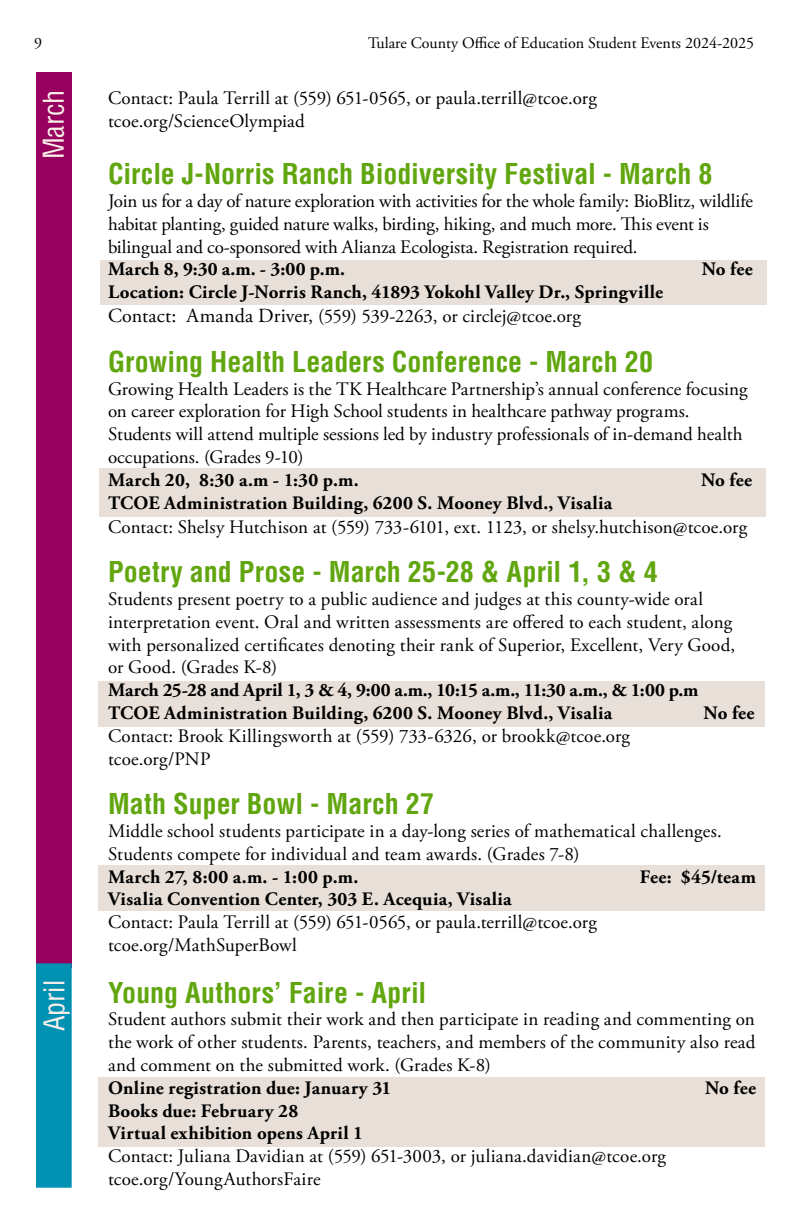
<style>
.page{position:relative;width:792px;height:1224px;background:#fff}
.page>*{position:absolute;margin:0;border:0;box-sizing:border-box;transform-origin:0 0}
.t1{font:700 condensed 28px "Helvetica LT Std";letter-spacing:.005em;color:#61a60e}
.t2{font:condensed 28px "Helvetica LT Std";color:#f8efe8}
.t3{font:19px/22.8px "Adobe Garamond Pro";color:#000}
.t4{font:700 19px/22.8px "Adobe Garamond Pro";letter-spacing:.015em;color:#000}
.t5{font:16px "Adobe Garamond Pro";color:#000}
.s1{font-weight:400;font-size:20px}
.s2{font-weight:400}
</style>
<div class="page">
<div style="left:98px;top:1078px;width:667px;height:69px;background:#e7dfd8"></div>
<div style="left:98px;top:865px;width:667px;height:45px;background:#e7dfd8"></div>
<div style="left:98px;top:681px;width:667px;height:45px;background:#e7dfd8"></div>
<div style="left:99px;top:468px;width:667px;height:49px;background:#e7dfd8"></div>
<div style="left:100px;top:260px;width:667px;height:45px;background:#e7dfd8"></div>
<svg style="left:36px;top:72px;width:36px;height:1116px;background:#781d6f"></svg>
<p class="t5" style="left:34px;top:33px;width:9px">9</p>
<p class="t5" style="left:368px;top:33px;width:388px">Tulare County Office of Education Student Events 2024-2025</p>
<p class="t3" style="left:108px;top:87px;width:490px">Contact: Paula Terrill at (559) 651-0565, or paula.terrill@tcoe.org tcoe.org/ScienceOlympiad</p>
<h1 class="t1" style="left:108px;top:156px;width:606px">Circle J-Norris Ranch Biodiversity Festival - March 8</h1>
<p class="t3" style="left:108px;top:190px;width:647px">Join us for a day of nature exploration with activities for the whole family: BioBlitz, wildlife habitat planting, guided nature walks, birding, hiking, and much more. This event is bilingual and co-sponsored with Alianza Ecologista. Registration required.</p>
<p class="t4" style="left:108px;top:258px;width:239px">March 8, 9:30 a.m. - 3:00 p.m.</p>
<p class="t4" style="left:702px;top:258px;width:52px">No fee</p>
<p class="t4" style="left:108px;top:281px;width:557px;line-height:24px">Location: Circle J-Norris Ranch, 41893 Yokohl Valley Dr., Springville<br><span class="s1">Contact: Amanda Driver,</span> <span class="s2">(559) 539-2263, or circlej@tcoe.org</span></p>
<h1 class="t1" style="left:108px;top:344px;width:547px">Growing Health Leaders Conference - March 20</h1>
<p class="t3" style="left:108px;top:378px;width:641px">Growing Health Leaders is the TK Healthcare Partnership’s annual conference focusing on career exploration for High School students in healthcare pathway programs.<br>Students will attend multiple sessions led by industry professionals of in-demand health occupations. (Grades 9-10)</p>
<p class="t4" style="left:108px;top:469px;width:252px">March 20, 8:30 a.m - 1:30 p.m.</p>
<p class="t4" style="left:701px;top:469px;width:52px">No fee</p>
<p class="t4" style="left:108px;top:492px;width:506px">TCOE Administration Building, 6200 S. Mooney Blvd., Visalia</p>
<p class="t3" style="left:108px;top:516px;width:641px">Contact: Shelsy Hutchison at (559) 733-6101, ext. 1123, or shelsy.hutchison@tcoe.org</p>
<h1 class="t1" style="left:108px;top:554px;width:551px">Poetry and Prose - March 25-28 &amp; April 1, 3 &amp; 4</h1>
<p class="t3" style="left:108px;top:588px;width:629px">Students present poetry to a public audience and judges at this county-wide oral interpretation event. Oral and written assessments are offered to each student, along with personalized certificates denoting their rank of Superior, Excellent, Very Good, or Good. (Grades K-8)</p>
<p class="t4" style="left:108px;top:679px;width:592px">March 25-28 and April 1, 3 &amp; 4, 9:00 a.m., 10:15 a.m., 11:30 a.m., &amp; 1:00 p.m<br>TCOE Administration Building, 6200 S. Mooney Blvd., Visalia</p>
<h1 class="t2" style="left:36px;top:159px;width:71px;rotate:-90deg">March</h1>
<p class="t4" style="left:704px;top:702px;width:52px">No fee</p>
<h1 class="t2" style="left:37px;top:1031px;width:53px;rotate:-90deg">April</h1>
<p class="t3" style="left:108px;top:725px;width:524px">Contact: Brook Killingsworth at (559) 733-6326, or brookk@tcoe.org tcoe.org/PNP</p>
<h1 class="t1" style="left:108px;top:786px;width:328px">Math Super Bowl - March 27</h1>
<p class="t3" style="left:108px;top:820px;width:615px">Middle school students participate in a day-long series of mathematical challenges.<br>Students compete for individual and team awards. (Grades 7-8)</p>
<p class="t4" style="left:108px;top:866px;width:252px">March 27, 8:00 a.m. - 1:00 p.m.</p>
<p class="t4" style="left:640px;top:866px;width:118px">Fee: $45/team</p>
<p class="t4" style="left:108px;top:888px;width:405px">Visalia Convention Center, 303 E. Acequia, Visalia</p>
<p class="t3" style="left:108px;top:911px;width:490px">Contact: Paula Terrill at (559) 651-0565, or paula.terrill@tcoe.org tcoe.org/MathSuperBowl</p>
<h1 class="t1" style="left:108px;top:975px;width:320px">Young Authors’ Faire - April</h1>
<p class="t3" style="left:108px;top:1009px;width:649px;text-align:justify">Student authors submit their work and then participate in reading and commenting on the work of other students. Parents, teachers, and members of the community also read and comment on the submitted work. (Grades K-8)</p>
<p class="t4" style="left:108px;top:1077px;width:285px">Online registration due: January 31</p>
<p class="t4" style="left:705px;top:1077px;width:52px">No fee</p>
<p class="t4" style="left:108px;top:1100px;width:257px">Books due: February 28<br>Virtual exhibition opens April 1</p>
<p class="t3" style="left:108px;top:1145px;width:559px">Contact: Juliana Davidian at (559) 651-3003, or juliana.davidian@tcoe.org tcoe.org/YoungAuthorsFaire</p>
</div>
